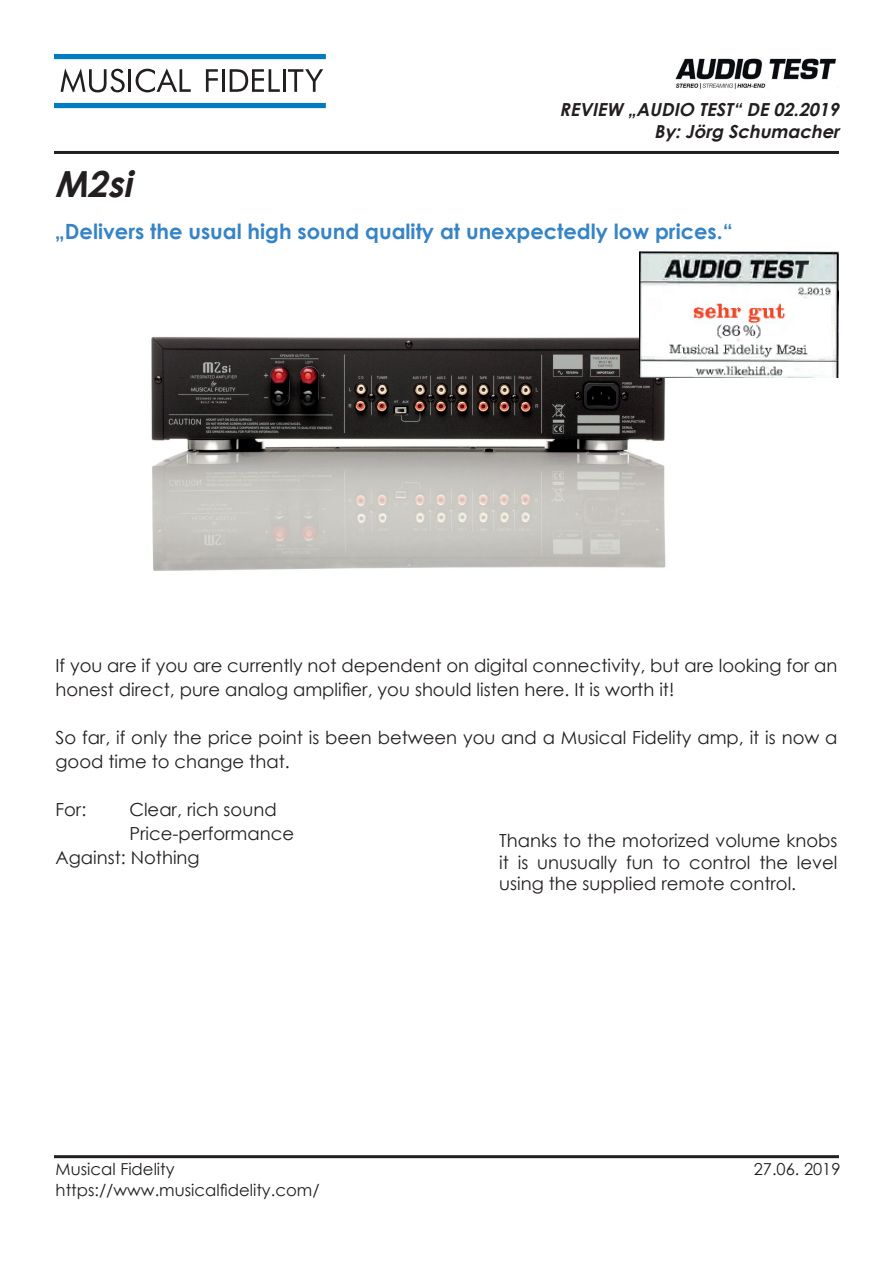
<style>
.page{position:relative;width:893px;height:1263px;background:#fff}
.page>*{position:absolute;margin:0;border:0;box-sizing:border-box;transform-origin:0 0}
.t1{font:italic 700 36px "Century Gothic";color:#231f20}
.t2{font:700 21px "Century Gothic";color:#3784c5}
.t3{font:18px/24px "Century Gothic";color:#231f20}
.t4{font:italic 700 18px/21.6px "Century Gothic";color:#231f20;text-align:right}
.t5{font:16.5px/21px "Century Gothic";color:#231f20}
</style>
<div class="page">
<svg style="left:61px;top:68px;width:64px;height:25px"></svg>
<hr style="left:128px;top:69px;width:3px;height:23px;background:#231f20">
<svg style="left:136px;top:68px;width:55px;height:24px"></svg>
<svg style="left:206px;top:69px;width:12px;height:23px"></svg>
<hr style="left:222px;top:69px;width:3px;height:23px;background:#231f20">
<svg style="left:230px;top:69px;width:50px;height:23px"></svg>
<hr style="left:283px;top:69px;width:2px;height:23px;background:#231f20">
<svg style="left:288px;top:69px;width:35px;height:23px"></svg>
<svg style="left:54px;top:54px;width:272px;height:5px"></svg>
<svg style="left:54px;top:103px;width:272px;height:5px"></svg>
<img style="left:675px;top:58px;width:162px;height:32px">
<hr style="left:54px;top:151px;width:785px;height:3px;background:#231f20">
<hr style="left:54px;top:1155px;width:785px;height:3px;background:#231f20">
<img style="left:151px;top:314px;width:583px;height:257px">
<img style="left:640px;top:251px;width:199px;height:126px">
<p class="t4" style="left:560px;top:99px;width:285px">REVIEW „AUDIO TEST“ DE 02.2019<br>By:Jörg Schumacher</p>
<h1 class="t1" style="left:55px;top:161px;width:87px">M2si</h1>
<p class="t2" style="left:55px;top:218px;width:679px">„Delivers the usual high sound quality at unexpectedly low prices.“</p>
<p class="t3" style="left:55px;top:653px;width:784px">If you are if you are currently not dependent on digital connectivity, but are looking for an honest direct, pure analog amplifier, you should listen here. It is worth it!</p>
<p class="t3" style="left:55px;top:725px;width:784px">So far, if only the price point is been between you and a Musical Fidelity amp, it is now a good time to change that.</p>
<p class="t3" style="left:55px;top:797px;width:32px">For:</p>
<p class="t3" style="left:129px;top:797px;width:149px">Clear, rich sound</p>
<p class="t3" style="left:129px;top:821px;width:166px">Price-performance</p>
<p class="t3" style="left:55px;top:845px;width:146px">Against: Nothing</p>
<p class="t3" style="left:499px;top:829px;width:340px;line-height:21.6px;text-align:justify">Thanks to the motorized volume knobs it is unusually fun to control the level using the supplied remote control.</p>
<p class="t5" style="left:56px;top:1159px;width:265px">Musical Fidelity https://www.musicalfidelity.com/</p>
<p class="t5" style="left:754px;top:1159px;width:88px">27.06. 2019</p>
</div>
